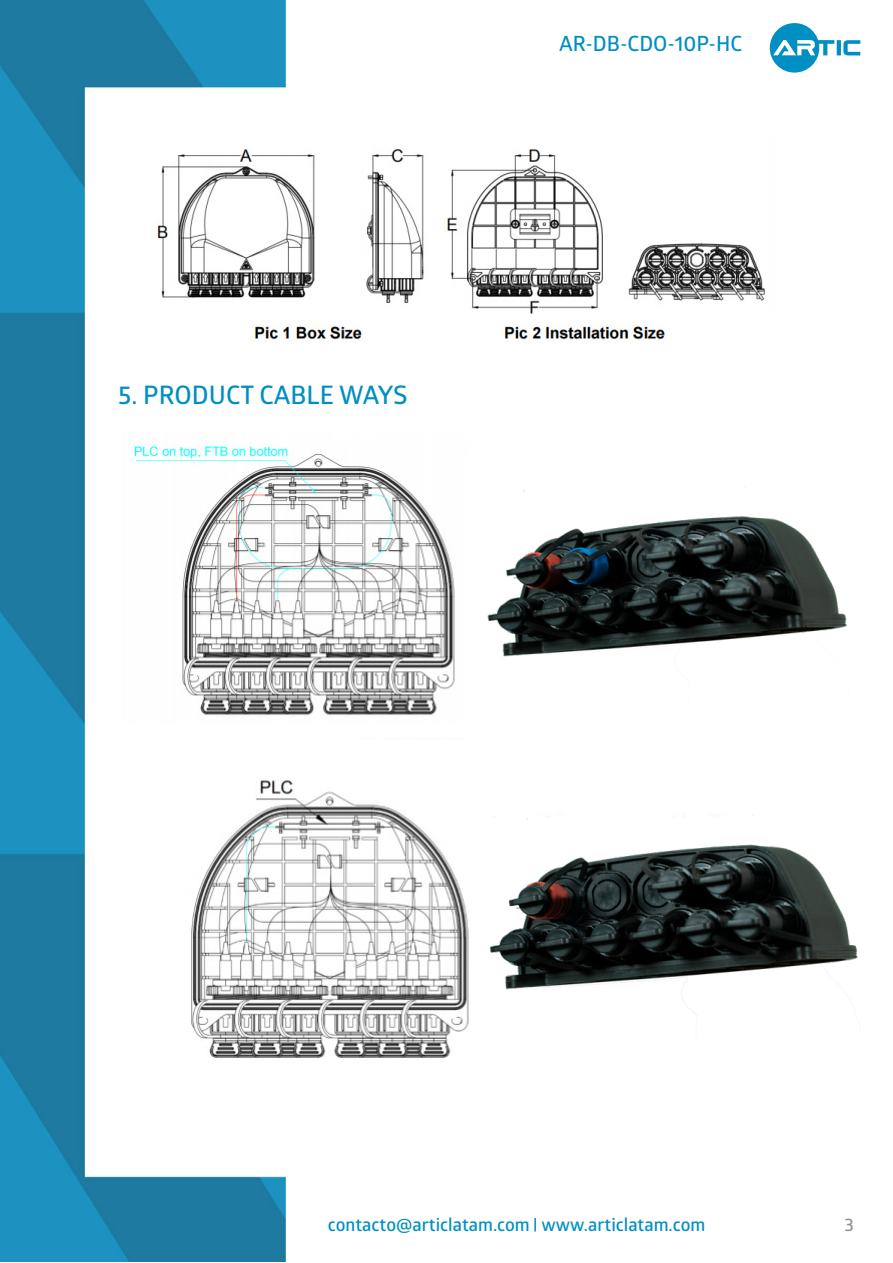
<style>
.page{position:relative;width:893px;height:1263px;background:#fff}
.page>*{position:absolute;margin:0;border:0;box-sizing:border-box;transform-origin:0 0}
.t1{font:25.5px "Glober Semi Bold Free";color:#008fc2}
.t2{font:21px "Glober Semi Bold Free";color:#008fc2}
.t3{font:18px "Glober Bold Free";color:#008fc2}
.t4{font:18px "Glober Bold Free";color:#939598}
</style>
<div class="page">
<img style="left:0;top:0;width:285px;height:1262px">
<svg style="left:837px;top:40px;width:4px;height:15px"></svg>
<svg style="left:843px;top:40px;width:17px;height:15px"></svg>
<svg style="left:770px;top:23px;width:64px;height:50px"></svg>
<svg style="left:534px;top:1218px;width:2px;height:13px"></svg>
<img style="left:132px;top:138px;width:634px;height:207px">
<img style="left:118px;top:433px;width:351px;height:671px">
<div style="left:343px;top:740px;width:265px;height:29px;background:#fff"></div>
<div style="left:464px;top:461px;width:398px;height:279px;background:#fff"></div>
<div style="left:343px;top:1070px;width:265px;height:29px;background:#fff"></div>
<img style="left:487px;top:487px;width:360px;height:170px">
<img style="left:489px;top:817px;width:369px;height:198px">
<h1 class="t1" style="left:118px;top:377px;width:291px">5. PRODUCT CABLE WAYS</h1>
<p class="t2" style="left:559px;top:29px;width:185px">AR-DB-CDO-10P-HC</p>
<p class="t3" style="left:328px;top:1211px;width:379px">contacto@articlatam.com www.articlatam.com</p>
<p class="t4" style="left:845px;top:1211px;width:11px">3</p>
</div>
